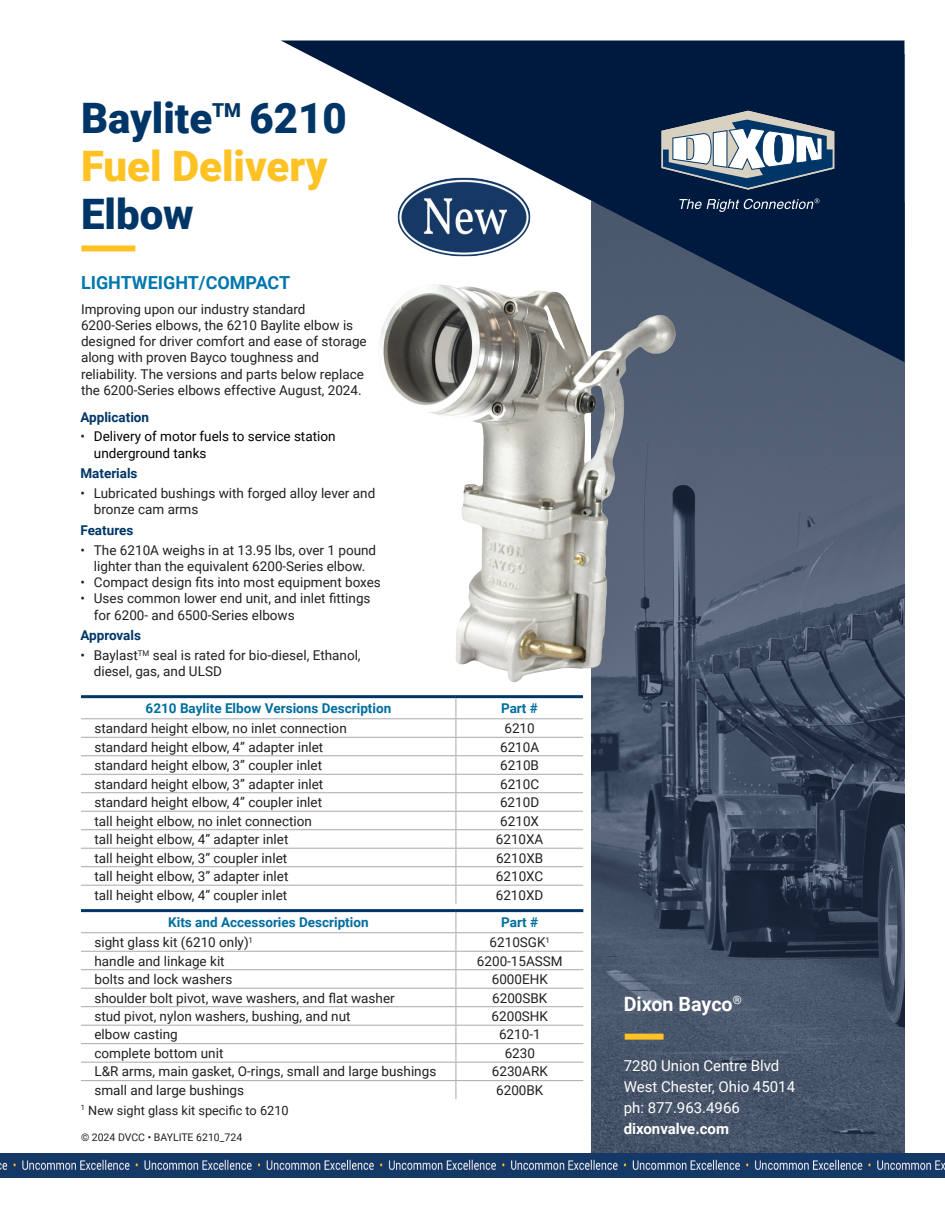
<style>
.page{position:relative;width:945px;height:1215px;background:#fff}
.page>*{position:absolute;margin:0;border:0;box-sizing:border-box;transform-origin:0 0}
.t1{font:900 42px/48px "Roboto";color:#003667}
.t2{font:700 19.8px "Roboto";color:#fff}
._2020_Body_Text_Header{font:700 18px "Roboto";color:#0077ae}
.t3{font:15px "Roboto";color:#fff}
.t4{font:700 15px "Roboto";color:#fff}
._2020_Body_Text{font:13.5px/16.2px "Roboto";color:#231f20}
._2020_Table_Header{font:700 13.5px "Roboto";color:#006e9f}
._2020_Body_Text-2{font:13.5px/16.2px "Roboto";color:#000}
._2020_Body_Text_Header-2{font:700 13.5px "Roboto";color:#003667}
._2020_Body_Text-3{font:12.75px "Roboto";color:#231f20}
.t5{font:10.5px "Roboto";color:#231f20}
.s1{color:#fec224}
.s2{color:#231f20}
</style>
<div class="page">
<svg style="left:591px;top:362px;width:313px;height:791px;background:#445165"></svg>
<svg style="left:281px;top:40px;width:624px;height:322px;fill:#00193f"></svg>
<div style="left:625px;top:1034px;width:39px;height:6px;background:#fec224"></div>
<svg style="left:662px;top:111px;width:172px;height:79px"></svg>
<svg style="left:679px;top:199px;width:140px;height:13px;background:#384b69"></svg>
<img style="left:0;top:1153px;width:515px;height:24px">
<img style="left:515px;top:1153px;width:430px;height:24px">
<div style="left:81px;top:245px;width:54px;height:6px;background:#fec224"></div>
<img style="left:395px;top:175px;width:139px;height:86px">
<img style="left:376px;top:280px;width:305px;height:406px">
<hr style="left:81px;top:718px;width:375px;height:1px;background:#a8a9ad">
<hr style="left:456px;top:718px;width:127px;height:1px;background:#a8a9ad">
<hr style="left:81px;top:737px;width:375px;height:1px;background:#a8a9ad">
<hr style="left:456px;top:737px;width:127px;height:1px;background:#a8a9ad">
<hr style="left:81px;top:755px;width:375px;height:1px;background:#a8a9ad">
<hr style="left:456px;top:755px;width:127px;height:1px;background:#a8a9ad">
<hr style="left:81px;top:774px;width:375px;height:1px;background:#a8a9ad">
<hr style="left:456px;top:774px;width:127px;height:1px;background:#a8a9ad">
<hr style="left:81px;top:792px;width:375px;height:1px;background:#a8a9ad">
<hr style="left:456px;top:792px;width:127px;height:1px;background:#a8a9ad">
<hr style="left:81px;top:811px;width:375px;height:1px;background:#a8a9ad">
<hr style="left:456px;top:811px;width:127px;height:1px;background:#a8a9ad">
<hr style="left:81px;top:829px;width:375px;height:1px;background:#a8a9ad">
<hr style="left:456px;top:829px;width:127px;height:1px;background:#a8a9ad">
<hr style="left:81px;top:848px;width:375px;height:1px;background:#a8a9ad">
<hr style="left:456px;top:848px;width:127px;height:1px;background:#a8a9ad">
<hr style="left:81px;top:866px;width:375px;height:1px;background:#a8a9ad">
<hr style="left:456px;top:866px;width:127px;height:1px;background:#a8a9ad">
<hr style="left:81px;top:885px;width:375px;height:1px;background:#a8a9ad">
<hr style="left:456px;top:885px;width:127px;height:1px;background:#a8a9ad">
<hr style="left:81px;top:695px;width:375px;height:3px;background:#003667">
<hr style="left:456px;top:695px;width:127px;height:3px;background:#003667">
<svg style="left:456px;top:698px;width:1px;height:206px"></svg>
<hr style="left:81px;top:932px;width:375px;height:1px;background:#a8a9ad">
<hr style="left:456px;top:932px;width:127px;height:1px;background:#a8a9ad">
<hr style="left:81px;top:951px;width:375px;height:1px;background:#a8a9ad">
<hr style="left:456px;top:951px;width:127px;height:1px;background:#a8a9ad">
<hr style="left:81px;top:969px;width:375px;height:1px;background:#a8a9ad">
<hr style="left:456px;top:969px;width:127px;height:1px;background:#a8a9ad">
<hr style="left:81px;top:988px;width:375px;height:1px;background:#a8a9ad">
<hr style="left:456px;top:988px;width:127px;height:1px;background:#a8a9ad">
<hr style="left:81px;top:1006px;width:375px;height:1px;background:#a8a9ad">
<hr style="left:456px;top:1006px;width:127px;height:1px;background:#a8a9ad">
<hr style="left:81px;top:1025px;width:375px;height:1px;background:#a8a9ad">
<hr style="left:456px;top:1025px;width:127px;height:1px;background:#a8a9ad">
<hr style="left:81px;top:1043px;width:375px;height:1px;background:#a8a9ad">
<hr style="left:456px;top:1043px;width:127px;height:1px;background:#a8a9ad">
<hr style="left:81px;top:1062px;width:375px;height:1px;background:#a8a9ad">
<hr style="left:456px;top:1062px;width:127px;height:1px;background:#a8a9ad">
<hr style="left:81px;top:1080px;width:375px;height:1px;background:#a8a9ad">
<hr style="left:456px;top:1080px;width:127px;height:1px;background:#a8a9ad">
<hr style="left:81px;top:909px;width:375px;height:3px;background:#003667">
<hr style="left:456px;top:909px;width:127px;height:3px;background:#003667">
<svg style="left:456px;top:912px;width:1px;height:187px"></svg>
<p class="t1" style="left:81px;top:92px;width:267px">Baylite<sup>TM</sup> 6210<br><span class="s1">Fuel Delivery<br></span>Elbow</p>
<p class="_2020_Body_Text_Header" style="left:81px;top:270px;width:211px">LIGHTWEIGHT/COMPACT</p>
<p class="_2020_Body_Text" style="left:81px;top:300px;width:287px">Improving upon our industry standard 6200-Series elbows, the 6210 Baylite elbow is designed for driver comfort and ease of storage along with proven Bayco toughness and reliability. The versions and parts below replace the 6200-Series elbows effective August, 2024.</p>
<p class="_2020_Body_Text_Header-2" style="left:80px;top:407px;width:70px">Application</p>
<p class="_2020_Body_Text-2" style="left:94px;top:428px;width:243px;text-indent:-14px"><span class="s2">•</span> Delivery of motor fuels to service station underground tanks</p>
<p class="_2020_Body_Text_Header-2" style="left:80px;top:464px;width:59px">Materials</p>
<p class="_2020_Body_Text" style="left:94px;top:485px;width:283px;text-indent:-14px">• Lubricated bushings with forged alloy lever and bronze cam arms</p>
<p class="_2020_Body_Text_Header-2" style="left:80px;top:521px;width:54px">Features</p>
<p class="_2020_Body_Text" style="left:80px;top:541px;width:297px;text-align:center">• The 6210A weighs in at 13.95 lbs, over 1 pound lighter than the equivalent 6200-Series elbow.</p>
<p class="_2020_Body_Text" style="left:80px;top:574px;width:302px">• Compact design fits into most equipment boxes</p>
<p class="_2020_Body_Text" style="left:94px;top:590px;width:278px;text-indent:-14px">• Uses common lower end unit, and inlet fittings for 6200- and 6500-Series elbows</p>
<p class="_2020_Body_Text_Header-2" style="left:80px;top:626px;width:62px">Approvals</p>
<p class="_2020_Body_Text" style="left:94px;top:647px;width:268px;text-indent:-14px">• Baylast<sup>TM</sup> seal is rated for bio-diesel, Ethanol, diesel, gas, and ULSD</p>
<p class="_2020_Table_Header" style="left:146px;top:699px;width:247px">6210 Baylite Elbow Versions Description</p>
<p class="_2020_Table_Header" style="left:501px;top:699px;width:38px">Part #</p>
<p class="_2020_Body_Text" style="left:94px;top:720px;width:254px">standard height elbow, no inlet connection</p>
<p class="_2020_Body_Text" style="left:504px;top:720px;width:32px">6210</p>
<p class="_2020_Body_Text" style="left:94px;top:738px;width:230px">standard height elbow, 4” adapter inlet</p>
<p class="_2020_Body_Text" style="left:500px;top:738px;width:41px">6210A</p>
<p class="_2020_Body_Text" style="left:94px;top:757px;width:229px">standard height elbow, 3” coupler inlet</p>
<p class="_2020_Body_Text" style="left:500px;top:757px;width:40px">6210B</p>
<p class="_2020_Body_Text" style="left:94px;top:775px;width:230px">standard height elbow, 3” adapter inlet</p>
<p class="_2020_Body_Text" style="left:500px;top:775px;width:41px">6210C</p>
<p class="_2020_Body_Text" style="left:94px;top:794px;width:229px">standard height elbow, 4” coupler inlet</p>
<p class="_2020_Body_Text" style="left:500px;top:794px;width:41px">6210D</p>
<p class="_2020_Body_Text" style="left:94px;top:812px;width:219px">tall height elbow, no inlet connection</p>
<p class="_2020_Body_Text" style="left:500px;top:812px;width:40px">6210X</p>
<p class="_2020_Body_Text" style="left:94px;top:831px;width:195px">tall height elbow, 4” adapter inlet</p>
<p class="_2020_Body_Text" style="left:496px;top:831px;width:49px">6210XA</p>
<p class="_2020_Body_Text" style="left:94px;top:849px;width:194px">tall height elbow, 3” coupler inlet</p>
<p class="_2020_Body_Text" style="left:496px;top:849px;width:49px">6210XB</p>
<p class="_2020_Body_Text" style="left:94px;top:868px;width:195px">tall height elbow, 3” adapter inlet</p>
<p class="_2020_Body_Text" style="left:496px;top:868px;width:49px">6210XC</p>
<p class="_2020_Body_Text" style="left:94px;top:886px;width:194px">tall height elbow, 4” coupler inlet</p>
<p class="_2020_Body_Text" style="left:496px;top:886px;width:49px">6210XD</p>
<p class="_2020_Table_Header" style="left:168px;top:913px;width:202px">Kits and Accessories Description</p>
<p class="_2020_Table_Header" style="left:501px;top:913px;width:38px">Part #</p>
<p class="_2020_Body_Text" style="left:94px;top:934px;width:160px">sight glass kit (6210 only)<sup>1</sup></p>
<p class="_2020_Body_Text" style="left:490px;top:934px;width:62px">6210SGK<sup>1</sup></p>
<p class="_2020_Body_Text" style="left:94px;top:952px;width:132px">handle and linkage kit</p>
<p class="_2020_Body_Text" style="left:477px;top:952px;width:87px">6200-15ASSM</p>
<p class="_2020_Body_Text" style="left:94px;top:971px;width:139px">bolts and lock washers</p>
<p class="_2020_Body_Text" style="left:492px;top:971px;width:58px">6000EHK</p>
<p class="_2020_Body_Text" style="left:94px;top:989px;width:302px">shoulder bolt pivot, wave washers, and flat washer</p>
<p class="_2020_Body_Text" style="left:492px;top:989px;width:57px">6200SBK</p>
<p class="_2020_Body_Text" style="left:94px;top:1008px;width:258px">stud pivot, nylon washers, bushing, and nut</p>
<p class="_2020_Body_Text" style="left:492px;top:1008px;width:58px">6200SHK</p>
<p class="_2020_Body_Text" style="left:94px;top:1026px;width:85px">elbow casting</p>
<p class="_2020_Body_Text" style="left:499px;top:1026px;width:43px">6210-1</p>
<p class="_2020_Body_Text" style="left:94px;top:1045px;width:130px">complete bottom unit</p>
<p class="_2020_Body_Text" style="left:505px;top:1045px;width:32px">6230</p>
<p class="_2020_Body_Text" style="left:94px;top:1063px;width:343px">L&amp;R arms, main gasket, O-rings, small and large bushings</p>
<p class="_2020_Body_Text" style="left:492px;top:1063px;width:57px">6230ARK</p>
<p class="_2020_Body_Text" style="left:94px;top:1082px;width:151px">small and large bushings</p>
<p class="_2020_Body_Text" style="left:496px;top:1082px;width:49px">6200BK</p>
<p class="_2020_Body_Text-3" style="left:81px;top:1101px;width:209px"><sup>1</sup> New sight glass kit specific to 6210</p>
<p class="t5" style="left:81px;top:1130px;width:163px">© 2024 DVCC • BAYLITE 6210_724</p>
<p class="t2" style="left:624px;top:990px;width:120px">Dixon Bayco<sup>®</sup></p>
<p class="t3" style="left:624px;top:1055px;width:157px">7280 Union Centre Blvd</p>
<p class="t3" style="left:624px;top:1076px;width:173px">West Chester, Ohio 45014</p>
<p class="t3" style="left:624px;top:1097px;width:118px">ph: 877.963.4966</p>
<p class="t4" style="left:624px;top:1118px;width:107px">dixonvalve.com</p>
</div>
